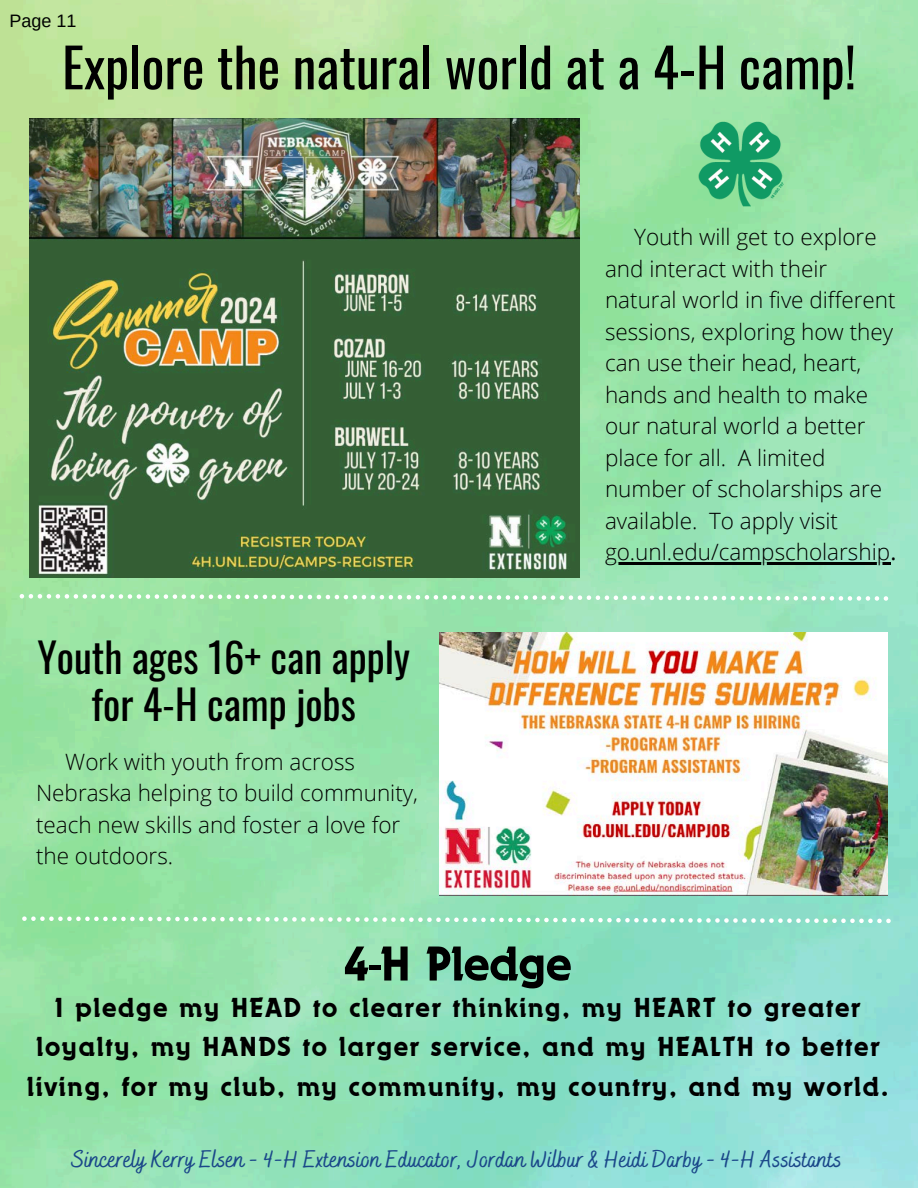
<style>
.page{position:relative;width:918px;height:1188px;background:#fff}
.page>*{position:absolute;margin:0;border:0;box-sizing:border-box;transform-origin:0 0}
.t1{font:54px "Oswald";color:#000}
.t2{font:500 51px "Dynamo Com";color:#000}
.t3{font:40.5px/46.2px "Oswald";color:#000;text-align:center}
.t4{font:500 28.5px/39.3px "Dynamo Com";letter-spacing:.06em;color:#000;text-align:center}
.t5{font:500 24px "Bakerie Smooth";color:#1a4789}
.t6{font:300 22.5px/31.5px "Open Sans";color:#000}
.t7{font:18px "Arimo";color:#000}
.s1{font-weight:400}
</style>
<div class="page">
<img style="left:0;top:0;width:918px;height:1188px">
<img style="left:29px;top:118px;width:550px;height:459px">
<img style="left:693px;top:118px;width:91px;height:91px">
<svg style="left:20px;top:594px;width:868px;height:7px"></svg>
<img style="left:439px;top:633px;width:449px;height:262px">
<hr style="left:605px;top:563px;width:286px;height:2px;background:#000">
<svg style="left:22px;top:916px;width:869px;height:7px"></svg>
<p class="t7" style="left:9px;top:10px;width:69px">Page 11</p>
<h6 class="t1" style="left:62px;top:25px;width:795px">Explore the natural world at a 4-H camp!</h6>
<h1 class="t3" style="left:37px;top:633px;width:374px">Youth ages 16+ can apply for 4-H camp jobs</h1>
<p class="t6" style="left:36px;top:745px;width:383px;text-indent:29px">Work with youth from across<br>Nebraska helping to build community, teach new skills and foster a love for the outdoors.</p>
<h5 class="t2" style="left:344px;top:934px;width:229px">4-H Pledge</h5>
<h3 class="t6" style="left:605px;top:221px;width:292px;text-indent:29px">Youth will get to explore and interact with their natural world in five different sessions, exploring how they can use their head, heart, hands and health to make our natural world a better place for all. A limited number of scholarships are available. To apply visit</h3>
<h6 class="t6" style="left:605px;top:536px;width:293px">go.unl.edu/campscholarship<span class="s1">.</span></h6>
<h4 class="t4" style="left:27px;top:988px;width:863px">I pledge my HEAD to clearer thinking, my HEART to greater loyalty, my HANDS to larger service, and my HEALTH to better living, for my club, my community, my country, and my world.</h4>
<p class="t5" style="left:72px;top:1145px;width:771px">Sincerely Kerry Elsen - 4-H Extension Educator, Jordan Wilbur &amp; Heidi Darby - 4-H Assistants</p>
</div>
